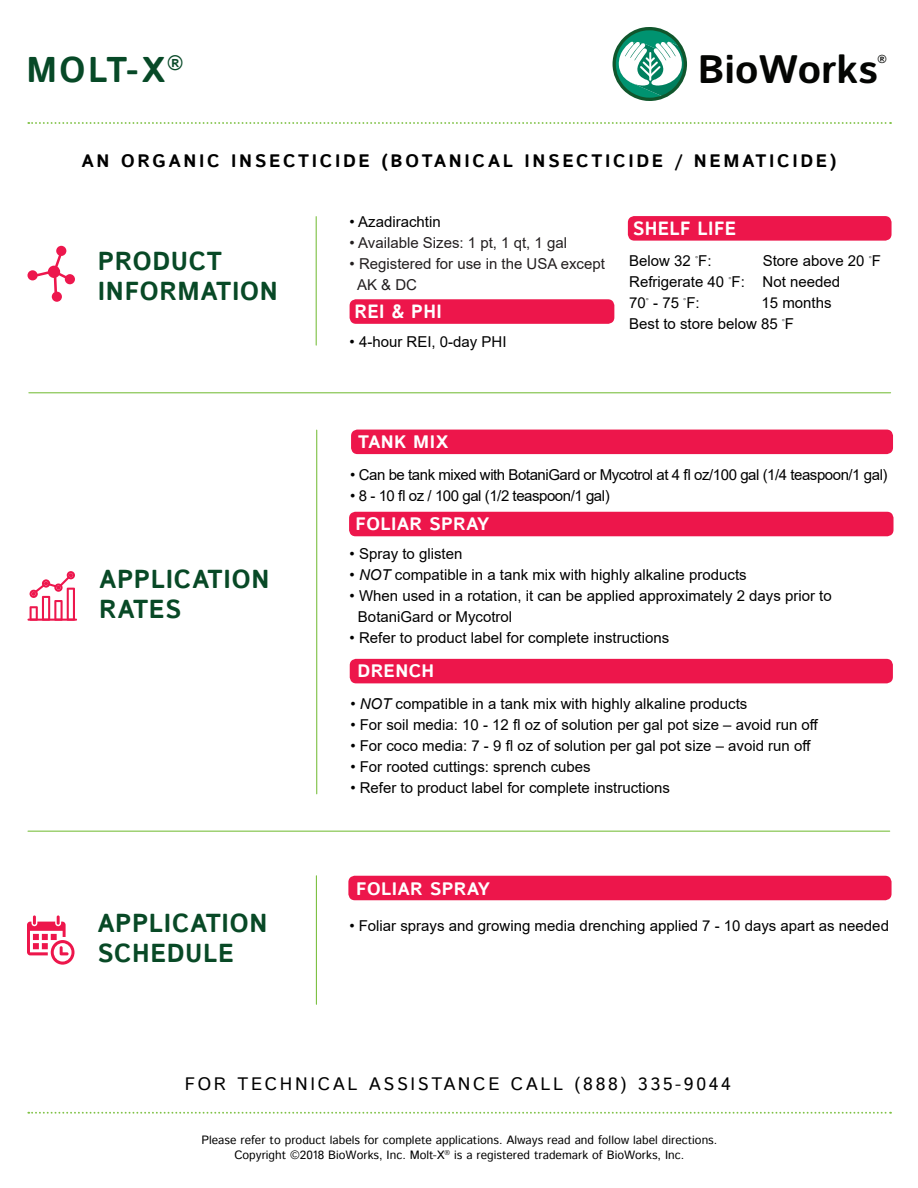
<style>
.page{position:relative;width:918px;height:1188px;background:#fff}
.page>*{position:absolute;margin:0;border:0;box-sizing:border-box;transform-origin:0 0}
.t1{font:700 39.75px "Istok Web";color:#040503}
.t2{font:700 35.7px "Istok Web";color:#074927;scale:.96 1}
.t3{font:700 25.95px/30px "Istok Web";letter-spacing:.03em;color:#084926;scale:.96 1}
.t4{font:700 19.05px "Istok Web";letter-spacing:.025em;color:#fff;scale:.94 1}
.t5{font:700 18px "Istok Web";letter-spacing:.15em;color:#000}
.t6{font:18px "Istok Web";letter-spacing:.15em;color:#000}
.t7{font:700 18px "Istok Web";letter-spacing:.025em;color:#fff}
.t8{font:15px/21px "Arial";color:#000}
.t9{font:15px "Arial";letter-spacing:-.03em;color:#000}
.t10{font:15px/21px "Arial";color:#231f20}
.t11{font:12px/15px "Istok Web";color:#000;text-align:center}
.t12{font:700 11.55px "Istok Web";color:#040503}
.s1{font-style:italic}
</style>
<div class="page">
<svg style="left:28px;top:1112px;width:863px;height:2px"></svg>
<hr style="left:28px;top:831px;width:862px;height:1px;background:#7ec144">
<hr style="left:29px;top:392px;width:862px;height:1px;background:#7ec144">
<svg style="left:28px;top:122px;width:863px;height:2px"></svg>
<hr style="left:316px;top:217px;width:1px;height:128px;background:#7ec144">
<hr style="left:316px;top:430px;width:1px;height:364px;background:#7ec144">
<hr style="left:316px;top:876px;width:1px;height:128px;background:#7ec144">
<div style="left:348px;top:876px;width:544px;height:24px;background:#ed164b;border-radius:6px"></div>
<div style="left:351px;top:430px;width:542px;height:24px;background:#ed164b;border-radius:6px"></div>
<div style="left:349px;top:512px;width:545px;height:24px;background:#ed164b;border-radius:6px"></div>
<svg style="left:613px;top:27px;width:74px;height:74px"></svg>
<div style="left:628px;top:216px;width:264px;height:25px;background:#ed164b;border-radius:6px"></div>
<div style="left:350px;top:299px;width:264px;height:25px;background:#ed164b;border-radius:6px"></div>
<svg style="left:27px;top:246px;width:48px;height:56px"></svg>
<svg style="left:27px;top:915px;width:48px;height:50px"></svg>
<hr style="left:27px;top:619px;width:50px;height:2px;background:#ed174d">
<svg style="left:30px;top:571px;width:45px;height:50px"></svg>
<div style="left:350px;top:659px;width:543px;height:24px;background:#ed164b;border-radius:6px"></div>
<h2 class="t2" style="left:26px;top:46px;width:165px">MOLT-X<sup>®</sup></h2>
<h1 class="t1" style="left:698px;top:43px;width:181px">BioWorks</h1>
<p class="t12" style="left:878px;top:51px;width:11px">®</p>
<p class="t5" style="left:82px;top:149px;width:756px">AN ORGANIC INSECTICIDE (BOTANICAL INSECTICIDE / NEMATICIDE)</p>
<h3 class="t3" style="left:98px;top:246px;width:189px">PRODUCT<br>INFORMATION</h3>
<h3 class="t3" style="left:99px;top:564px;width:179px">APPLICATION<br>RATES</h3>
<h3 class="t3" style="left:97px;top:908px;width:179px">APPLICATION<br>SCHEDULE</h3>
<p class="t8" style="left:350px;top:211px;width:93px">• Azadirachtin</p>
<p class="t10" style="left:350px;top:232px;width:219px">• Available Sizes: 1 pt, 1 qt, 1 gal</p>
<p class="t10" style="left:357px;top:253px;width:249px;text-indent:-8px">• Registered for use in the USA except<br>AK &amp; DC</p>
<p class="t4" style="left:354px;top:299px;width:95px">REI &amp; PHI</p>
<p class="t8" style="left:350px;top:331px;width:158px">• 4-hour REI, 0-day PHI</p>
<p class="t4" style="left:633px;top:216px;width:111px">SHELF LIFE</p>
<p class="t8" style="left:629px;top:250px;width:253px;text-indent:134px">Store above 20 <sup>◦</sup>F<br>Refrigerate 40 <sup>◦</sup>F: Not needed<br>70<sup>◦</sup> - 75 <sup>◦</sup>F:</p>
<p class="t8" style="left:629px;top:250px;width:84px">Below 32 <sup>◦</sup>F:</p>
<p class="t8" style="left:629px;top:292px;width:204px;text-indent:132px">15 months<br>Best to store below 85 <sup>◦</sup>F</p>
<p class="t7" style="left:358px;top:430px;width:91px">TANK MIX</p>
<p class="t9" style="left:350px;top:464px;width:539px">• Can be tank mixed with BotaniGard or Mycotrol at 4 fl oz/100 gal (1/4 teaspoon/1 gal)</p>
<p class="t9" style="left:350px;top:485px;width:261px">• 8 - 10 fl oz / 100 gal (1/2 teaspoon/1 gal)</p>
<p class="t7" style="left:356px;top:512px;width:135px">FOLIAR SPRAY</p>
<p class="t8" style="left:350px;top:543px;width:114px">• Spray to glisten</p>
<p class="t8" style="left:350px;top:564px;width:399px">• <span class="s1">NOT</span> compatible in a tank mix with highly alkaline products</p>
<p class="t8" style="left:358px;top:585px;width:475px;text-indent:-8px">• When used in a rotation, it can be applied approximately 2 days prior to<br>BotaniGard or Mycotrol</p>
<p class="t8" style="left:350px;top:627px;width:321px">• Refer to product label for complete instructions</p>
<p class="t7" style="left:357px;top:659px;width:78px">DRENCH</p>
<p class="t8" style="left:350px;top:693px;width:399px">• <span class="s1">NOT</span> compatible in a tank mix with highly alkaline products</p>
<p class="t8" style="left:350px;top:714px;width:470px">• For soil media: 10 - 12 fl oz of solution per gal pot size – avoid run off</p>
<p class="t8" style="left:350px;top:735px;width:462px">• For coco media: 7 - 9 fl oz of solution per gal pot size – avoid run off</p>
<p class="t8" style="left:350px;top:756px;width:242px">• For rooted cuttings: sprench cubes</p>
<p class="t8" style="left:350px;top:777px;width:321px">• Refer to product label for complete instructions</p>
<p class="t7" style="left:356px;top:877px;width:135px">FOLIAR SPRAY</p>
<p class="t8" style="left:349px;top:915px;width:541px">• Foliar sprays and growing media drenching applied 7 - 10 days apart as needed</p>
<p class="t6" style="left:185px;top:1072px;width:548px">FOR TECHNICAL ASSISTANCE CALL (888) 335-9044</p>
<p class="t11" style="left:201px;top:1133px;width:517px">Please refer to product labels for complete applications. Always read and follow label directions.<br>Copyright ©2018 BioWorks, Inc. Molt-X<sup>®</sup> is a registered trademark of BioWorks, Inc.</p>
</div>
